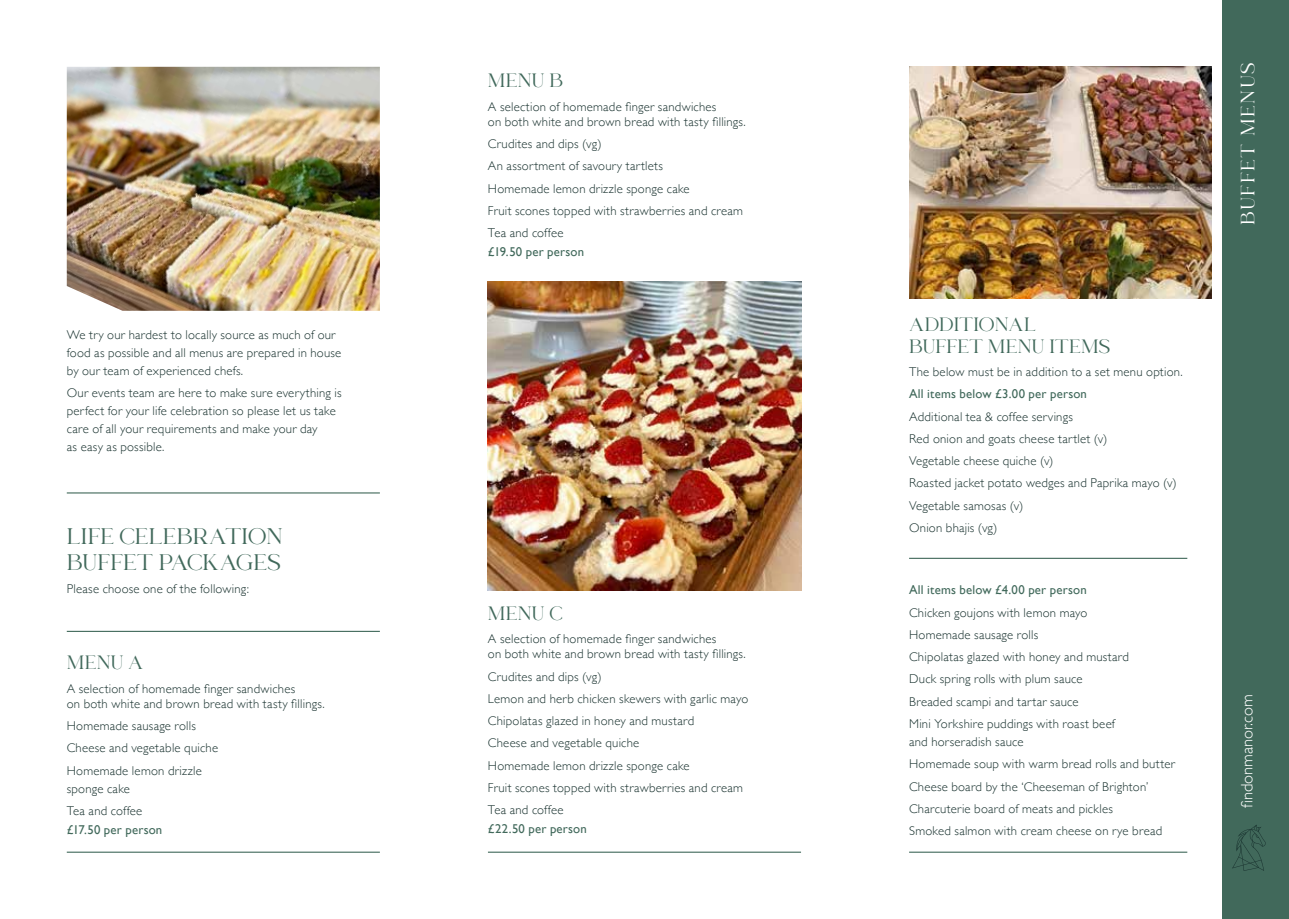
<style>
.page{position:relative;width:1289px;height:919px;background:#fff}
.page>*{position:absolute;margin:0;border:0;box-sizing:border-box;transform-origin:0 0}
.t1{font:21px/25.2px "Orange Avenue";color:#41695b}
.t2{font:18px/21.6px "Orange Avenue";color:#41695b}
.t3{font:18px "Orange Avenue";letter-spacing:.075em;color:#fff}
.t4{font:300 16.5px "Gill Sans";color:#fff}
.t5{font:300 12.75px/22.2px "Gill Sans";letter-spacing:.02em;color:#19322f}
.t6{font:12.75px "Gill Sans";letter-spacing:.015em;color:#41695b}
</style>
<div class="page">
<div style="left:1222px;top:0;width:66px;height:918px;background:#41695b"></div>
<hr style="left:67px;top:492px;width:313px;height:1px;background:#41695b">
<hr style="left:67px;top:851px;width:313px;height:1px;background:#41695b">
<hr style="left:488px;top:851px;width:313px;height:1px;background:#41695b">
<hr style="left:909px;top:851px;width:278px;height:1px;background:#41695b">
<hr style="left:909px;top:557px;width:278px;height:2px;background:#41695b">
<hr style="left:67px;top:630px;width:313px;height:2px;background:#41695b">
<img style="left:67px;top:67px;width:313px;height:244px">
<img style="left:488px;top:281px;width:313px;height:309px">
<img style="left:909px;top:67px;width:302px;height:231px">
<svg style="left:1232px;top:825px;width:33px;height:45px"></svg>
<p class="t5" style="left:67px;top:326px;width:276px;line-height:18px">We try our hardest to locally source as much of our food as possible and all menus are prepared in house by our team of experienced chefs.</p>
<p class="t5" style="left:67px;top:384px;width:276px;line-height:18px">Our events team are here to make sure everything is perfect for your life celebration so please let us take care of all your requirements and make your day<br>as easy as possible.</p>
<h1 class="t1" style="left:67px;top:527px;width:217px">LIFE CELEBRATION<br>BUFFET PACKAGES</h1>
<p class="t5" style="left:67px;top:578px;width:184px">Please choose one of the following:</p>
<h2 class="t2" style="left:67px;top:654px;width:78px">MENU A</h2>
<p class="t5" style="left:67px;top:680px;width:259px;line-height:15px">A selection of homemade finger sandwiches<br>on both white and brown bread with tasty fillings.</p>
<p class="t5" style="left:67px;top:715px;width:153px">Homemade sausage rolls<br>Cheese and vegetable quiche<br>Homemade lemon drizzle</p>
<p class="t5" style="left:67px;top:778px;width:77px">sponge cake<br>Tea and coffee</p>
<p class="t6" style="left:67px;top:824px;width:97px">£17.50 per person</p>
<h2 class="t2" style="left:488px;top:73px;width:76px">MENU B</h2>
<p class="t5" style="left:488px;top:98px;width:259px;line-height:15px">A selection of homemade finger sandwiches<br>on both white and brown bread with tasty fillings.</p>
<p class="t5" style="left:488px;top:134px;width:257px">Crudites and dips (vg)<br>An assortment of savoury tartlets<br>Homemade lemon drizzle sponge cake<br>Fruit scones topped with strawberries and cream<br>Tea and coffee</p>
<p class="t6" style="left:488px;top:247px;width:98px">£19.50 per person</p>
<h2 class="t2" style="left:488px;top:605px;width:76px">MENU C</h2>
<p class="t5" style="left:488px;top:631px;width:259px;line-height:15px">A selection of homemade finger sandwiches<br>on both white and brown bread with tasty fillings.</p>
<p class="t5" style="left:488px;top:666px;width:262px">Crudites and dips (vg)<br>Lemon and herb chicken skewers with garlic mayo Chipolatas glazed in honey and mustard<br>Cheese and vegetable quiche<br>Homemade lemon drizzle sponge cake<br>Fruit scones topped with strawberries and cream Tea and coffee</p>
<p class="t6" style="left:488px;top:823px;width:100px">£22.50 per person</p>
<h2 class="t2" style="left:909px;top:316px;width:202px">ADDITIONAL<br>BUFFET MENU ITEMS</h2>
<p class="t5" style="left:909px;top:362px;width:275px">The below must be in addition to a set menu option.</p>
<p class="t6" style="left:909px;top:386px;width:179px">All items below £3.00 per person</p>
<p class="t5" style="left:909px;top:406px;width:269px">Additional tea &amp; coffee servings<br>Red onion and goats cheese tartlet (v)<br>Vegetable cheese quiche (v)<br>Roasted jacket potato wedges and Paprika mayo (v)<br>Vegetable samosas (v)<br>Onion bhajis (vg)</p>
<p class="t6" style="left:909px;top:582px;width:179px">All items below £4.00 per person</p>
<p class="t5" style="left:909px;top:602px;width:221px">Chicken goujons with lemon mayo Homemade sausage rolls<br>Chipolatas glazed with honey and mustard Duck spring rolls with plum sauce Breaded scampi and tartar sauce<br>Mini Yorkshire puddings with roast beef</p>
<p class="t5" style="left:909px;top:731px;width:267px">and horseradish sauce<br>Homemade soup with warm bread rolls and butter Cheese board by the ‘Cheeseman of Brighton’ Charcuterie board of meats and pickles<br>Smoked salmon with cream cheese on rye bread</p>
<h2 class="t3" style="left:1238px;top:224px;width:163px;rotate:-90deg">BUFFET MENUS</h2>
<p class="t4" style="left:1234px;top:808px;width:115px;rotate:-90deg">findonmanor.com</p>
</div>
